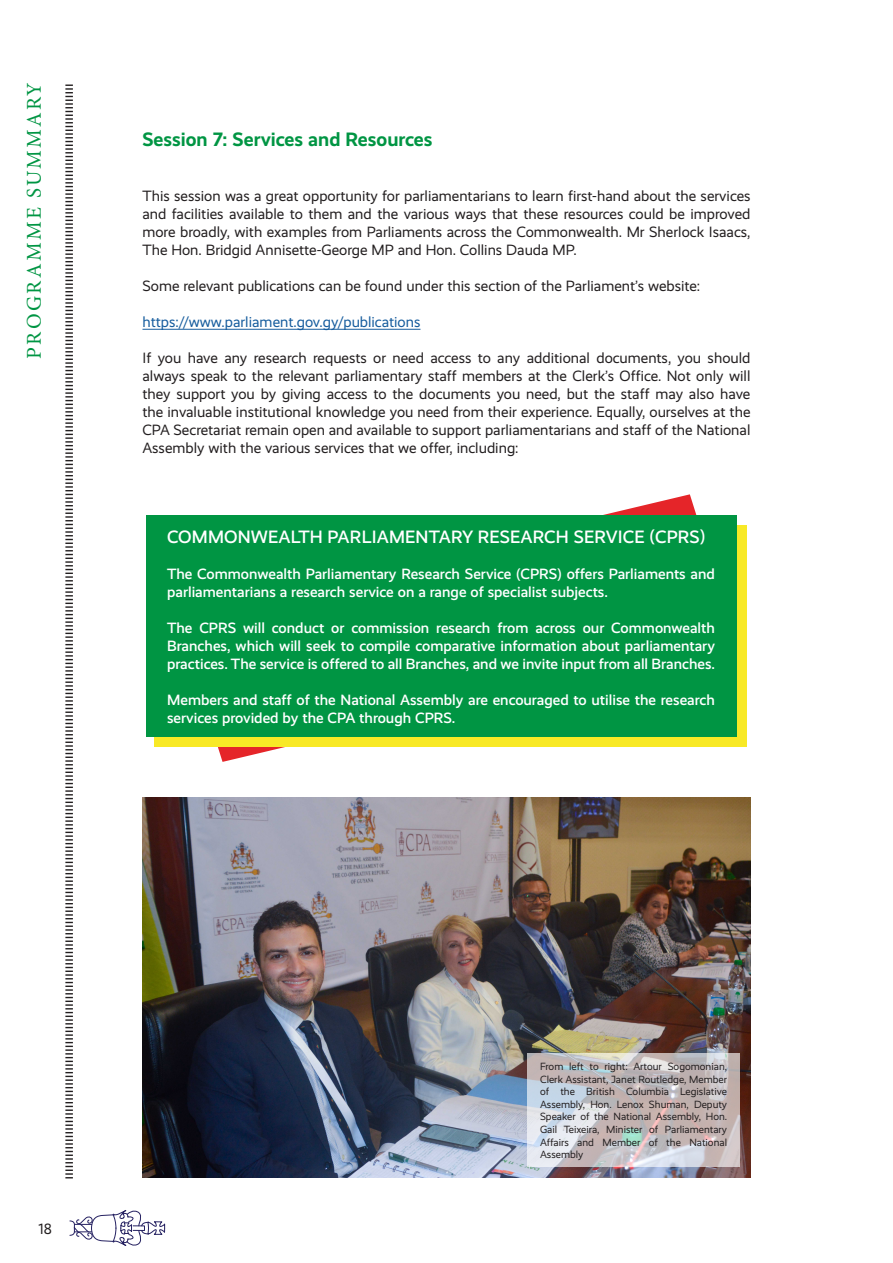
<style>
.page{position:relative;width:893px;height:1263px;background:#fff}
.page>*{position:absolute;margin:0;border:0;box-sizing:border-box;transform-origin:0 0}
.t1{font:21px "Minion Pro";letter-spacing:.11em;color:#009543}
.t2{font:700 19.5px "Realist";color:#009543}
.t3{font:500 18px "Realist";letter-spacing:.01em;color:#fff}
.t4{font:15px/18px "Realist";color:#231f20;text-align:justify}
.t5{font:500 15px/18px "Realist";color:#fff}
.t6{font:15px "Realist";color:#175d9e}
.t7{font:10.5px/12.6px "Realist";color:#231f20;text-align:justify}
</style>
<div class="page">
<svg style="left:69px;top:1210px;width:96px;height:36px"></svg>
<svg style="left:65px;top:84px;width:8px;height:1095px"></svg>
<hr style="left:142px;top:329px;width:278px;height:1px;background:#175d9e">
<svg style="left:177px;top:494px;width:559px;height:268px"></svg>
<div style="left:155px;top:525px;width:592px;height:221px;background:#f8e926"></div>
<div style="left:146px;top:515px;width:590px;height:222px;background:#009543"></div>
<img style="left:142px;top:797px;width:608px;height:380px">
<svg style="left:527px;top:1053px;width:213px;height:114px;background:#c9c4c7"></svg>
<p class="t1" style="left:20px;top:359px;width:278px;rotate:-90deg">PROGRAMME SUMMARY</p>
<p class="t2" style="left:142px;top:128px;width:291px">Session 7: Services and Resources</p>
<p class="t4" style="left:142px;top:187px;width:610px">This session was a great opportunity for parliamentarians to learn first-hand about the services and facilities available to them and the various ways that these resources could be improved more broadly, with examples from Parliaments across the Commonwealth. Mr Sherlock Isaacs, The Hon. Bridgid Annisette-George MP and Hon. Collins Dauda MP.</p>
<p class="t4" style="left:142px;top:277px;width:559px">Some relevant publications can be found under this section of the Parliament’s website:</p>
<p class="t6" style="left:142px;top:314px;width:279px">https://www.parliament.gov.gy/publications</p>
<p class="t4" style="left:142px;top:349px;width:609px">If you have any research requests or need access to any additional documents, you should always speak to the relevant parliamentary staff members at the Clerk’s Office. Not only will they support you by giving access to the documents you need, but the staff may also have the invaluable institutional knowledge you need from their experience. Equally, ourselves at the CPA Secretariat remain open and available to support parliamentarians and staff of the National Assembly with the various services that we offer, including:</p>
<p class="t3" style="left:167px;top:526px;width:540px">COMMONWEALTH PARLIAMENTARY RESEARCH SERVICE (CPRS)</p>
<p class="t5" style="left:167px;top:565px;width:549px">The Commonwealth Parliamentary Research Service (CPRS) offers Parliaments and parliamentarians a research service on a range of specialist subjects.</p>
<p class="t5" style="left:167px;top:619px;width:549px;text-align:justify">The CPRS will conduct or commission research from across our Commonwealth Branches, which will seek to compile comparative information about parliamentary practices. The service is offered to all Branches, and we invite input from all Branches.</p>
<p class="t5" style="left:167px;top:691px;width:549px">Members and staff of the National Assembly are encouraged to utilise the research services provided by the CPA through CPRS.</p>
<p class="t4" style="left:39px;top:1220px;width:15px">18</p>
<p class="t7" style="left:540px;top:1060px;width:189px">From left to right: Artour Sogomonian, Clerk Assistant, Janet Routledge, Member of the British Columbia Legislative Assembly, Hon. Lenox Shuman, Deputy Speaker of the National Assembly, Hon.<br>Gail Teixeira, Minister of Parliamentary Affairs and Member of the National Assembly</p>
</div>
